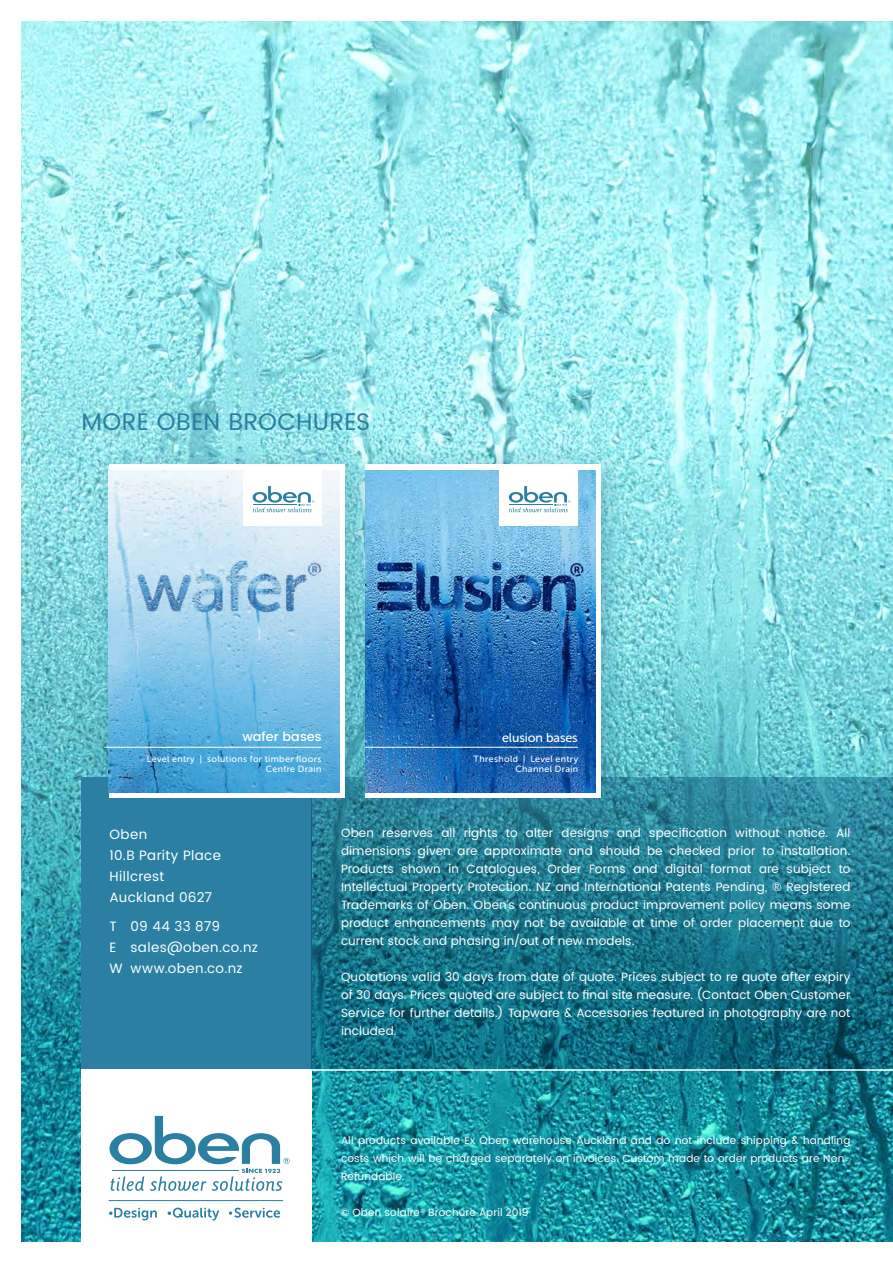
<style>
.page{position:relative;width:893px;height:1263px;background:#fff}
.page>*{position:absolute;margin:0;border:0;box-sizing:border-box;transform-origin:0 0}
.t1{font:24px "Poppins";letter-spacing:.02em;color:#2a7fa2}
.t2{font:13.5px/21px "Poppins";letter-spacing:.025em;color:#fff}
.t3{font:500 12.75px "Poppins";letter-spacing:.01em;color:#fff}
.t4{font:12.6px "Museo Sans Rounded 500";letter-spacing:-.01em;color:#fff}
.t5{font:12px/18px "Poppins";letter-spacing:.01em;color:#fff;text-align:justify}
.t6{font:10.5px/18px "Poppins";letter-spacing:.015em;color:#fff;text-align:justify}
.t7{font:9px/10.8px "Museo Sans Rounded 500";letter-spacing:.045em;color:#fff;text-align:right}
</style>
<div class="page">
<img style="left:21px;top:21px;width:872px;height:1221px">
<div style="left:82px;top:777px;width:230px;height:307px;background:#2a7fa2"></div>
<svg style="left:312px;top:777px;width:581px;height:291px;background:#1a758a"></svg>
<div style="left:82px;top:1069px;width:230px;height:192px;background:#fff"></div>
<svg style="left:110px;top:1116px;width:180px;height:75px"></svg>
<svg style="left:109px;top:1207px;width:171px;height:13px"></svg>
<hr style="left:109px;top:1200px;width:174px;height:1px;background:#2a7fa2">
<hr style="left:82px;top:1069px;width:811px;height:2px;background:#fff">
<div style="left:345px;top:445px;width:284px;height:381px;background:#2a7fa2;opacity:.5"></div>
<svg style="left:373px;top:465px;width:228px;height:333px"></svg>
<img style="left:373px;top:470px;width:222px;height:322px">
<hr style="left:365px;top:747px;width:213px;height:1px;background:#fff">
<div style="left:499px;top:465px;width:79px;height:60px;background:#fff"></div>
<svg style="left:509px;top:486px;width:61px;height:26px"></svg>
<div style="left:89px;top:445px;width:284px;height:381px;background:#2a7fa2;opacity:.5"></div>
<svg style="left:109px;top:465px;width:236px;height:333px"></svg>
<img style="left:109px;top:470px;width:230px;height:322px">
<div style="left:243px;top:465px;width:79px;height:60px;background:#fff"></div>
<svg style="left:253px;top:486px;width:61px;height:26px"></svg>
<hr style="left:104px;top:747px;width:218px;height:1px;background:#fff">
<h1 class="t1" style="left:82px;top:404px;width:290px">MORE OBEN BROCHURES</h1>
<p class="t3" style="left:242px;top:727px;width:81px">wafer bases</p>
<p class="t7" style="left:147px;top:753px;width:176px">Level entry | solutions for timber floors<br>Centre Drain</p>
<p class="t4" style="left:502px;top:731px;width:77px">elusion bases</p>
<p class="t7" style="left:474px;top:753px;width:106px">Threshold | Level entry<br>Channel Drain</p>
<p class="t2" style="left:110px;top:824px;width:113px">Oben<br>10.B Parity Place<br>Hillcrest<br>Auckland 0627</p>
<p class="t2" style="left:110px;top:916px;width:150px">T 09 44 33 879<br>E sales@oben.co.nz<br>W www.oben.co.nz</p>
<p class="t5" style="left:341px;top:824px;width:511px">Oben reserves all rights to alter designs and specification without notice. All dimensions given are approximate and should be checked prior to installation.<br>Products shown in Catalogues, Order Forms and digital format are subject to Intellectual Property Protection. NZ and International Patents Pending, ® Registered Trademarks of Oben. Oben’s continuous product improvement policy means some product enhancements may not be available at time of order placement due to current stock and phasing in/out of new models.</p>
<p class="t5" style="left:341px;top:968px;width:511px">Quotations valid 30 days from date of quote. Prices subject to re quote after expiry of 30 days. Prices quoted are subject to final site measure. (Contact Oben Customer Service for further details.) Tapware &amp; Accessories featured in photography are not included.</p>
<p class="t6" style="left:341px;top:1132px;width:511px">All products available Ex Oben warehouse Auckland and do not include shipping &amp; handling costs which will be charged separately on invoices. Custom made to order products are Non-Refundable.</p>
<p class="t6" style="left:341px;top:1204px;width:189px">© Oben solaire<sup>®</sup> Brochure April 2019</p>
</div>
